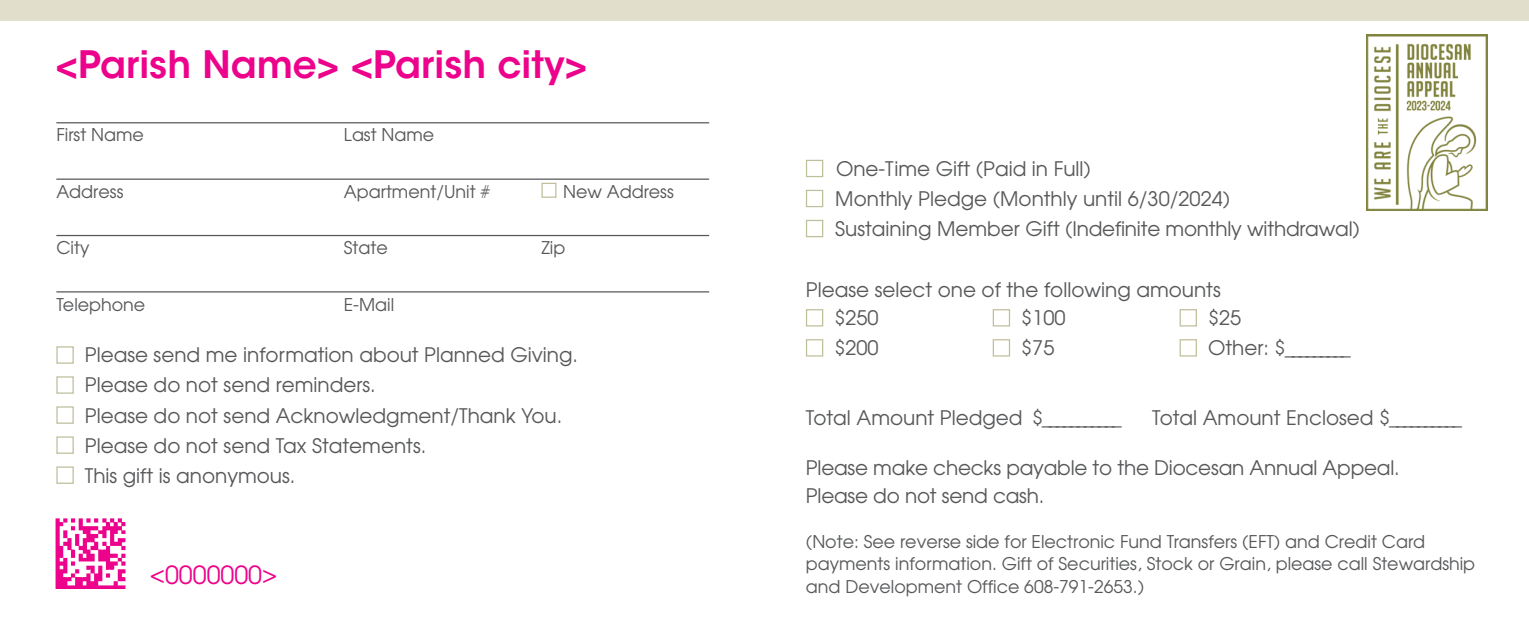
<style>
.page{position:relative;width:1529px;height:630px;background:#fff}
.page>*{position:absolute;margin:0;border:0;box-sizing:border-box;transform-origin:0 0}
.t1{font:600 37.5px "ITC Avant Garde Std";color:#ed028c}
.t2{font:25px "Avant Garde";color:#ed028c}
.t3{font:20px/30px "Avant Garde";color:#57585a}
.t4{font:17.5px/22.5px "Avant Garde";color:#57585a}
</style>
<div class="page">
<div style="left:806px;top:160px;width:17px;height:17px;border:1px solid #c0bf9b"></div>
<div style="left:806px;top:190px;width:17px;height:17px;border:1px solid #c0bf9b"></div>
<div style="left:806px;top:220px;width:17px;height:17px;border:1px solid #c0bf9b"></div>
<hr style="left:56px;top:122px;width:653px;height:1px;background:#57585a">
<hr style="left:56px;top:178px;width:653px;height:2px;background:#57585a">
<hr style="left:56px;top:235px;width:653px;height:1px;background:#57585a">
<hr style="left:56px;top:291px;width:653px;height:1px;background:#57585a">
<div style="left:541px;top:183px;width:15px;height:15px;border:1px solid #c0bf9b"></div>
<div style="left:0;top:0;width:1529px;height:21px;background:#e1decc"></div>
<div style="left:56px;top:346px;width:18px;height:17px;border:1px solid #c0bf9b"></div>
<div style="left:56px;top:376px;width:18px;height:17px;border:1px solid #c0bf9b"></div>
<div style="left:56px;top:406px;width:18px;height:17px;border:1px solid #c0bf9b"></div>
<div style="left:56px;top:436px;width:18px;height:17px;border:1px solid #c0bf9b"></div>
<div style="left:56px;top:466px;width:18px;height:17px;border:1px solid #c0bf9b"></div>
<div style="left:806px;top:309px;width:17px;height:17px;border:1px solid #c0bf9b"></div>
<div style="left:806px;top:339px;width:17px;height:17px;border:1px solid #c0bf9b"></div>
<div style="left:993px;top:309px;width:17px;height:17px;border:1px solid #c0bf9b"></div>
<div style="left:993px;top:339px;width:17px;height:17px;border:1px solid #c0bf9b"></div>
<div style="left:1179px;top:309px;width:18px;height:17px;border:1px solid #c0bf9b"></div>
<div style="left:1179px;top:339px;width:18px;height:17px;border:1px solid #c0bf9b"></div>
<img style="left:1366px;top:34px;width:122px;height:176px">
<img style="left:55px;top:518px;width:71px;height:71px">
<p class="t1" style="left:56px;top:41px;width:533px">&lt;Parish Name&gt; &lt;Parish city&gt;</p>
<p class="t4" style="left:56px;top:123px;width:89px">First Name</p>
<p class="t4" style="left:344px;top:123px;width:92px">Last Name</p>
<p class="t4" style="left:56px;top:180px;width:69px">Address</p>
<p class="t4" style="left:344px;top:180px;width:148px">Apartment/Unit #</p>
<p class="t4" style="left:563px;top:180px;width:112px">New Address</p>
<p class="t4" style="left:56px;top:236px;width:35px">City</p>
<p class="t4" style="left:344px;top:236px;width:45px">State</p>
<p class="t4" style="left:541px;top:236px;width:25px">Zip</p>
<p class="t4" style="left:56px;top:292px;width:90px">Telephone</p>
<p class="t4" style="left:344px;top:292px;width:52px">E-Mail</p>
<p class="t3" style="left:85px;top:339px;width:495px">Please send me information about Planned Giving.</p>
<p class="t3" style="left:85px;top:369px;width:292px">Please do not send reminders.</p>
<p class="t3" style="left:85px;top:399px;width:479px">Please do not send Acknowledgment/Thank You.<br>Please do not send Tax Statements.</p>
<p class="t3" style="left:85px;top:459px;width:212px">This gift is anonymous.</p>
<p class="t2" style="left:150px;top:558px;width:129px">&lt;0000000&gt;</p>
<p class="t3" style="left:835px;top:153px;width:526px">One-Time Gift (Paid in Full)<br>Monthly Pledge (Monthly until 6/30/2024)<br>Sustaining Member Gift (Indefinite monthly withdrawal)</p>
<p class="t3" style="left:806px;top:274px;width:416px">Please select one of the following amounts</p>
<p class="t3" style="left:834px;top:302px;width:46px">$250</p>
<p class="t3" style="left:834px;top:332px;width:46px">$200</p>
<p class="t3" style="left:1021px;top:302px;width:46px">$100</p>
<p class="t3" style="left:1021px;top:332px;width:35px">$75</p>
<p class="t3" style="left:1208px;top:302px;width:35px">$25</p>
<p class="t3" style="left:1208px;top:332px;width:144px">Other: $_________</p>
<p class="t3" style="left:806px;top:402px;width:318px">Total Amount Pledged $___________</p>
<p class="t3" style="left:1152px;top:402px;width:311px">Total Amount Enclosed $__________</p>
<p class="t3" style="left:806px;top:453px;width:595px;line-height:27.5px">Please make checks payable to the Diocesan Annual Appeal.<br>Please do not send cash.</p>
<p class="t4" style="left:806px;top:529px;width:671px">(Note: See reverse side for Electronic Fund Transfers (EFT) and Credit Card payments information. Gift of Securities, Stock or Grain, please call Stewardship and Development Office 608-791-2653.)</p>
</div>
